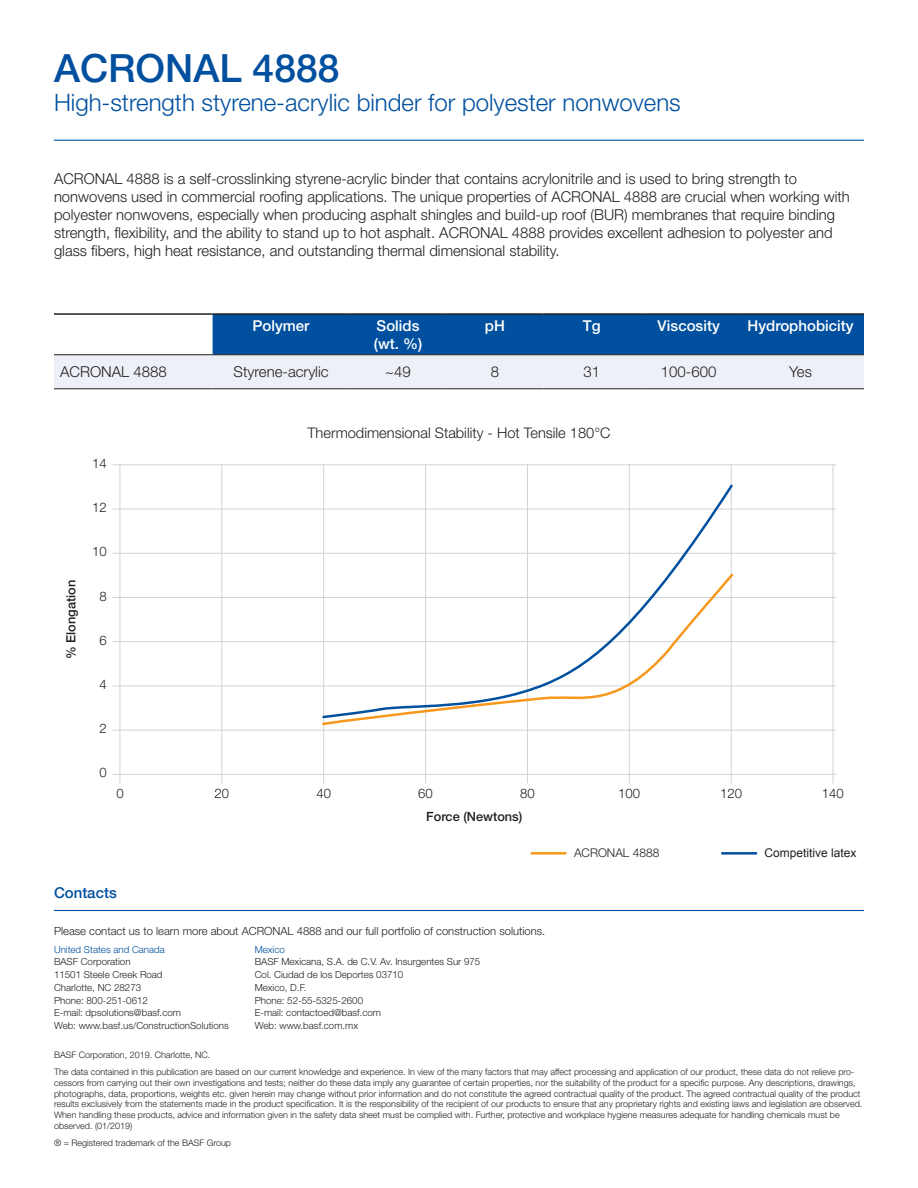
<style>
.page{position:relative;width:918px;height:1188px;background:#fff}
.page>*{position:absolute;margin:0;border:0;box-sizing:border-box;transform-origin:0 0}
.t1{font:500 39px "Helvetica Neue LT Std";color:#01509f}
.t2{font:300 24px "Helvetica Neue LT Std";color:#01509f}
.t3{font:300 15px/18px "Helvetica Neue LT Std";color:#231f20}
.t4{font:500 15px/18px "Helvetica Neue LT Std";color:#fff}
.t5{font:500 15px "Helvetica Neue LT Std";color:#01509f}
.t6{font:300 14.7px "Helvetica Neue LT Std";color:#231f20}
.t7{font:300 13.2px "Helvetica Neue LT Std";color:#231f20}
.t8{font:500 12.75px "Helvetica Neue LT Std";color:#231f20}
.t9{font:12px "Arial";color:#231f20}
.t10{font:300 12px "Helvetica Neue LT Std";color:#231f20}
.t11{font:300 11.25px "Helvetica Neue LT Std";color:#231f20}
.t12{font:300 9.75px/12.8px "Helvetica Neue LT Std";color:#231f20}
.t13{font:300 9.75px "Helvetica Neue LT Std";color:#01509f}
.t14{font:300 9px/10.8px "Helvetica Neue LT Std";color:#231f20}
</style>
<div class="page">
<hr style="left:54px;top:140px;width:810px;height:1px;background:#01509f">
<hr style="left:54px;top:910px;width:810px;height:1px;background:#01509f">
<svg style="left:54px;top:315px;width:810px;height:73px;background:#87abd0"></svg>
<hr style="left:54px;top:354px;width:159px;height:1px;background:#231f20">
<hr style="left:213px;top:354px;width:137px;height:1px;background:#231f20">
<hr style="left:350px;top:354px;width:97px;height:1px;background:#231f20">
<hr style="left:447px;top:354px;width:96px;height:1px;background:#231f20">
<hr style="left:543px;top:354px;width:97px;height:1px;background:#231f20">
<hr style="left:640px;top:354px;width:97px;height:1px;background:#231f20">
<hr style="left:737px;top:354px;width:127px;height:1px;background:#231f20">
<hr style="left:54px;top:388px;width:159px;height:1px;background:#231f20">
<hr style="left:213px;top:388px;width:137px;height:1px;background:#231f20">
<hr style="left:350px;top:388px;width:97px;height:1px;background:#231f20">
<hr style="left:447px;top:388px;width:96px;height:1px;background:#231f20">
<hr style="left:543px;top:388px;width:97px;height:1px;background:#231f20">
<hr style="left:640px;top:388px;width:97px;height:1px;background:#231f20">
<hr style="left:737px;top:388px;width:127px;height:1px;background:#231f20">
<hr style="left:54px;top:313px;width:159px;height:2px;background:#231f20">
<hr style="left:213px;top:313px;width:137px;height:2px;background:#231f20">
<hr style="left:350px;top:313px;width:97px;height:2px;background:#231f20">
<hr style="left:447px;top:313px;width:96px;height:2px;background:#231f20">
<hr style="left:543px;top:313px;width:97px;height:2px;background:#231f20">
<hr style="left:640px;top:313px;width:97px;height:2px;background:#231f20">
<hr style="left:737px;top:313px;width:127px;height:2px;background:#231f20">
<hr style="left:112px;top:464px;width:724px;height:1px;background:#d1d2d4">
<hr style="left:120px;top:464px;width:1px;height:319px;background:#d1d2d4">
<hr style="left:221px;top:464px;width:1px;height:319px;background:#d1d2d4">
<hr style="left:323px;top:464px;width:1px;height:319px;background:#d1d2d4">
<hr style="left:425px;top:464px;width:1px;height:319px;background:#d1d2d4">
<hr style="left:527px;top:464px;width:1px;height:319px;background:#d1d2d4">
<hr style="left:629px;top:464px;width:1px;height:319px;background:#d1d2d4">
<hr style="left:731px;top:464px;width:1px;height:319px;background:#d1d2d4">
<hr style="left:833px;top:464px;width:1px;height:319px;background:#d1d2d4">
<hr style="left:112px;top:553px;width:724px;height:1px;background:#d1d2d4">
<hr style="left:112px;top:641px;width:724px;height:1px;background:#d1d2d4">
<hr style="left:112px;top:730px;width:724px;height:1px;background:#d1d2d4">
<hr style="left:112px;top:509px;width:724px;height:1px;background:#d1d2d4">
<hr style="left:112px;top:597px;width:724px;height:1px;background:#d1d2d4">
<hr style="left:112px;top:686px;width:724px;height:1px;background:#d1d2d4">
<hr style="left:112px;top:774px;width:724px;height:1px;background:#d1d2d4">
<hr style="left:532px;top:852px;width:34px;height:3px;background:#f7981d">
<hr style="left:722px;top:852px;width:34px;height:3px;background:#01509f">
<svg style="left:321px;top:482px;width:414px;height:90px"></svg>
<svg style="left:320px;top:572px;width:415px;height:155px"></svg>
<h1 class="t1" style="left:54px;top:45px;width:287px">ACRONAL 4888</h1>
<h2 class="t2" style="left:54px;top:87px;width:628px">High-strength styrene-acrylic binder for polyester nonwovens</h2>
<p class="t3" style="left:54px;top:169px;width:797px">ACRONAL 4888 is a self-crosslinking styrene-acrylic binder that contains acrylonitrile and is used to bring strength to nonwovens used in commercial roofing applications. The unique properties of ACRONAL 4888 are crucial when working with polyester nonwovens, especially when producing asphalt shingles and build-up roof (BUR) membranes that require binding strength, flexibility, and the ability to stand up to hot asphalt. ACRONAL 4888 provides excellent adhesion to polyester and glass fibers, high heat resistance, and outstanding thermal dimensional stability.</p>
<h3 class="t4" style="left:253px;top:316px;width:58px">Polymer</h3>
<h3 class="t4" style="left:374px;top:316px;width:50px">Solids (wt. %)</h3>
<h3 class="t4" style="left:485px;top:316px;width:21px">pH</h3>
<h3 class="t4" style="left:583px;top:316px;width:19px">Tg</h3>
<h3 class="t4" style="left:658px;top:316px;width:64px">Viscosity</h3>
<h3 class="t4" style="left:748px;top:316px;width:107px">Hydrophobicity</h3>
<h3 class="t3" style="left:60px;top:362px;width:108px">ACRONAL 4888</h3>
<h3 class="t3" style="left:234px;top:362px;width:97px">Styrene-acrylic</h3>
<h3 class="t3" style="left:385px;top:362px;width:27px">~49</h3>
<h3 class="t3" style="left:491px;top:362px;width:10px">8</h3>
<h3 class="t3" style="left:584px;top:362px;width:18px">31</h3>
<h3 class="t3" style="left:661px;top:362px;width:57px">100-600</h3>
<h3 class="t3" style="left:789px;top:362px;width:24px">Yes</h3>
<h3 class="t8" style="left:63px;top:659px;width:81px;rotate:-90deg">% Elongation</h3>
<h3 class="t7" style="left:92px;top:455px;width:16px">14</h3>
<h3 class="t7" style="left:92px;top:500px;width:16px">12</h3>
<h3 class="t7" style="left:92px;top:544px;width:16px">10</h3>
<h3 class="t7" style="left:99px;top:588px;width:9px">8</h3>
<h3 class="t7" style="left:99px;top:632px;width:9px">6</h3>
<h3 class="t7" style="left:99px;top:676px;width:9px">4</h3>
<h3 class="t7" style="left:99px;top:721px;width:9px">2</h3>
<h3 class="t6" style="left:307px;top:424px;width:305px">Thermodimensional Stability - Hot Tensile 180°C</h3>
<h3 class="t7" style="left:99px;top:765px;width:9px">0</h3>
<h3 class="t7" style="left:116px;top:786px;width:9px">0</h3>
<h3 class="t7" style="left:215px;top:786px;width:16px">20</h3>
<h3 class="t7" style="left:316px;top:786px;width:16px">40</h3>
<h3 class="t7" style="left:418px;top:786px;width:16px">60</h3>
<h3 class="t7" style="left:520px;top:786px;width:16px">80</h3>
<h3 class="t7" style="left:618px;top:786px;width:23px">100</h3>
<h3 class="t7" style="left:720px;top:786px;width:23px">120</h3>
<h3 class="t7" style="left:822px;top:786px;width:23px">140</h3>
<h3 class="t8" style="left:426px;top:809px;width:98px">Force (Newtons)</h3>
<h3 class="t10" style="left:574px;top:846px;width:87px">ACRONAL 4888</h3>
<h3 class="t9" style="left:765px;top:845px;width:94px">Competitive latex</h3>
<h3 class="t5" style="left:54px;top:884px;width:64px">Contacts</h3>
<p class="t11" style="left:54px;top:925px;width:493px">Please contact us to learn more about ACRONAL 4888 and our full portfolio of construction solutions.</p>
<p class="t13" style="left:54px;top:943px;width:112px">United States and Canada</p>
<p class="t12" style="left:54px;top:955px;width:176px">BASF Corporation<br>11501 Steele Creek Road<br>Charlotte, NC 28273<br>Phone: 800-251-0612<br>E-mail: dpsolutions@basf.com<br>Web: www.basf.us/ConstructionSolutions</p>
<p class="t13" style="left:255px;top:943px;width:32px">Mexico</p>
<p class="t12" style="left:255px;top:955px;width:227px">BASF Mexicana, S.A. de C.V. Av. Insurgentes Sur 975<br>Col. Ciudad de los Deportes 03710<br>Mexico, D.F.<br>Phone: 52-55-5325-2600<br>E-mail: contactoed@basf.com<br>Web: www.basf.com.mx</p>
<p class="t14" style="left:54px;top:1046px;width:802px;line-height:17.2px">BASF Corporation, 2019. Charlotte, NC.<br>The data contained in this publication are based on our current knowledge and experience. In view of the many factors that may affect processing and application of our product, these data do not relieve pro-</p>
<p class="t14" style="left:54px;top:1077px;width:810px">cessors from carrying out their own investigations and tests; neither do these data imply any guarantee of certain properties, nor the suitability of the product for a specific purpose. Any descriptions, drawings, photographs, data, proportions, weights etc. given herein may change without prior information and do not constitute the agreed contractual quality of the product. The agreed contractual quality of the product results exclusively from the statements made in the product specification. It is the responsibility of the recipient of our products to ensure that any proprietary rights and existing laws and legislation are observed.<br>When handling these products, advice and information given in the safety data sheet must be complied with. Further, protective and workplace hygiene measures adequate for handling chemicals must be observed. (01/2019)</p>
<p class="t14" style="left:54px;top:1137px;width:179px">® = Registered trademark of the BASF Group</p>
</div>
